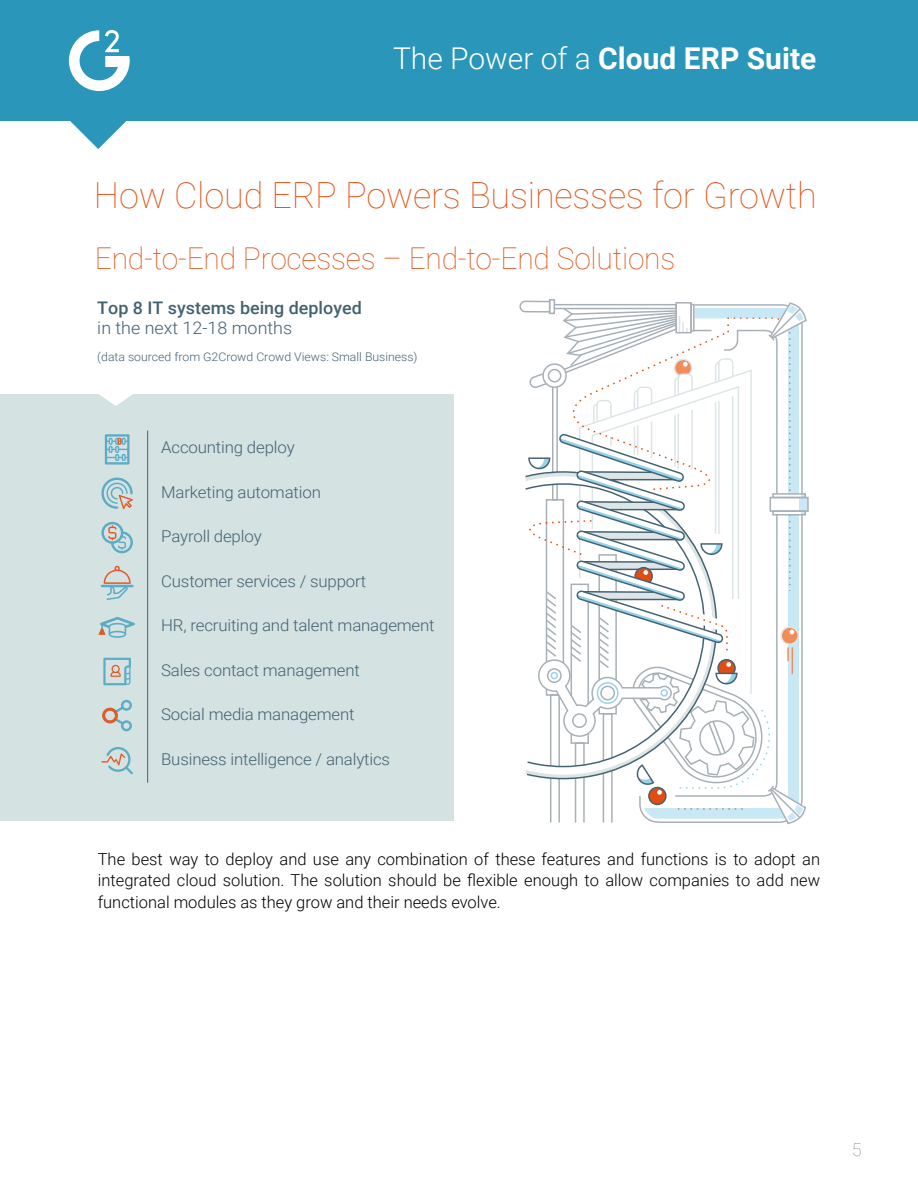
<style>
.page{position:relative;width:918px;height:1188px;background:#fff}
.page>*{position:absolute;margin:0;border:0;box-sizing:border-box;transform-origin:0 0}
.t1{font:100 36px "Roboto";letter-spacing:-.005em;color:#e24e11}
.t2{font:100 30px "Roboto";letter-spacing:-.005em;color:#e24e11}
.t3{font:700 30px "Roboto";color:#fff}
.t4{font:100 18px "Roboto";color:#878787}
.t5{font:500 17.4px "Roboto";color:#436270}
.t6{font:300 17.4px "Roboto";color:#436270}
.t7{font:300 16.5px/21.5px "Roboto";color:#000;text-align:justify}
.t8{font:300 16.35px "Roboto";letter-spacing:-.01em;color:#436270}
.t9{font:300 11.85px "Roboto";color:#436270}
.s1{font-weight:300}
</style>
<div class="page">
<div style="left:0;top:0;width:918px;height:121px;background:#2996ba"></div>
<svg style="left:68px;top:30px;width:62px;height:119px"></svg>
<div style="left:770px;top:497px;width:39px;height:15px;border:1px solid #a7b0b6"></div>
<div style="left:549px;top:299px;width:6px;height:15px;border:1px solid #a7b0b6"></div>
<svg style="left:519px;top:300px;width:289px;height:525px"></svg>
<div style="left:675px;top:302px;width:17px;height:31px;border:1px solid #a7b0b6"></div>
<div style="left:0;top:282px;width:453px;height:538px;background:#d5e2e2"></div>
<div style="left:0;top:277px;width:456px;height:116px;background:#fff"></div>
<svg style="left:97px;top:393px;width:37px;height:13px"></svg>
<hr style="left:147px;top:431px;width:1px;height:352px;background:#436270">
<svg style="left:101px;top:478px;width:32px;height:31px"></svg>
<svg style="left:102px;top:700px;width:30px;height:31px"></svg>
<div style="left:102px;top:708px;width:16px;height:15px;border:3px solid #e45a27;border-radius:50%"></div>
<svg style="left:101px;top:522px;width:32px;height:31px"></svg>
<svg style="left:98px;top:617px;width:37px;height:21px"></svg>
<svg style="left:101px;top:566px;width:33px;height:34px"></svg>
<svg style="left:105px;top:434px;width:24px;height:31px"></svg>
<svg style="left:103px;top:658px;width:28px;height:27px"></svg>
<svg style="left:101px;top:747px;width:32px;height:27px"></svg>
<h2 class="t3" style="left:393px;top:38px;width:425px"><span class="s1">The Power of a</span> Cloud ERP Suite</h2>
<h1 class="t1" style="left:94px;top:170px;width:724px">How Cloud ERP Powers Businesses for Growth</h1>
<h2 class="t2" style="left:95px;top:237px;width:582px">End-to-End Processes – End-to-End Solutions</h2>
<p class="t5" style="left:97px;top:295px;width:266px">Top 8 IT systems being deployed</p>
<p class="t6" style="left:97px;top:316px;width:196px">in the next 12-18 months</p>
<p class="t9" style="left:97px;top:349px;width:322px">(data sourced from G2Crowd Crowd Views: Small Business)</p>
<p class="t8" style="left:161px;top:436px;width:135px">Accounting deploy</p>
<p class="t8" style="left:161px;top:480px;width:161px">Marketing automation</p>
<p class="t8" style="left:161px;top:525px;width:102px">Payroll deploy</p>
<p class="t8" style="left:161px;top:569px;width:206px">Customer services / support</p>
<p class="t8" style="left:161px;top:614px;width:275px">HR, recruiting and talent management</p>
<p class="t8" style="left:161px;top:658px;width:200px">Sales contact management</p>
<p class="t8" style="left:161px;top:703px;width:195px">Social media management</p>
<p class="t8" style="left:161px;top:747px;width:230px">Business intelligence / analytics</p>
<p class="t7" style="left:98px;top:847px;width:724px">The best way to deploy and use any combination of these features and functions is to adopt an integrated cloud solution. The solution should be flexible enough to allow companies to add new functional modules as they grow and their needs evolve.</p>
<p class="t4" style="left:852px;top:1137px;width:11px">5</p>
</div>
